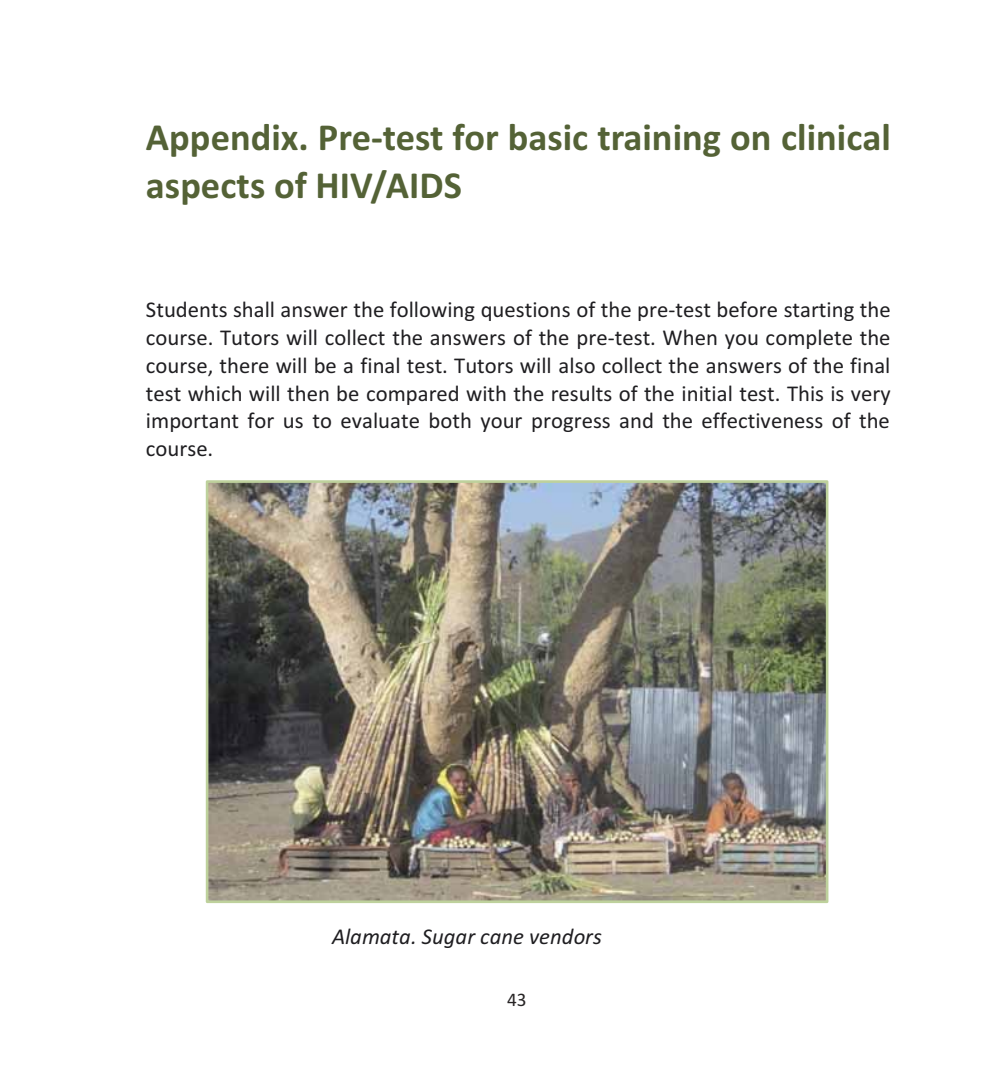
<style>
.page{position:relative;width:993px;height:1077px;background:#fff}
.page>*{position:absolute;margin:0;border:0;box-sizing:border-box;transform-origin:0 0}
.t1{font:38.5px/47.1px "Calibri Bold+T42+ORNHID";color:#546236}
.t2{font:22.75px/27.8px "Calibri+T42+ENAGYI";color:#1f1e21;text-align:justify}
.t3{font:22.75px "Calibri Italic+T42+LFVBYR";letter-spacing:.005em;color:#1f1e21}
.t4{font:19.25px "Calibri";color:#272425}
</style>
<div class="page">
<img style="left:210px;top:484px;width:614px;height:415px">
<div style="left:206px;top:480px;width:622px;height:423px;border:3px solid #bed19c"></div>
<h1 class="t1" style="left:146px;top:117px;width:746px">Appendix. Pre-test for basic training on clinical aspects of HIV/AIDS</h1>
<p class="t2" style="left:146px;top:297px;width:746px">Students shall answer the following questions of the pre-test before starting the course. Tutors will collect the answers of the pre-test. When you complete the course, there will be a final test. Tutors will also collect the answers of the final test which will then be compared with the results of the initial test. This is very important for us to evaluate both your progress and the effectiveness of the course.</p>
<p class="t3" style="left:332px;top:928px;width:271px">Alamata. Sugar cane vendors</p>
<p class="t4" style="left:507px;top:988px;width:21px">43</p>
</div>
